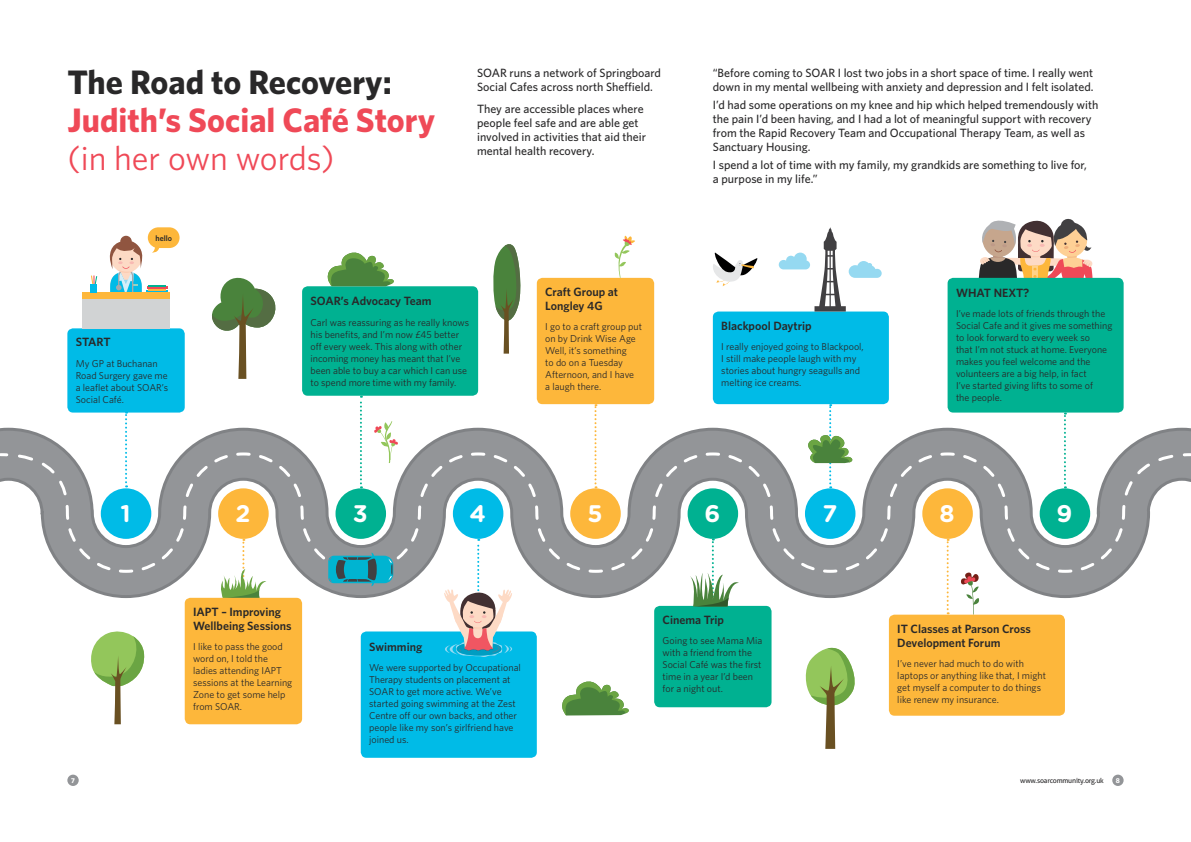
<style>
.page{position:relative;width:1191px;height:842px;background:#fff}
.page>*{position:absolute;margin:0;border:0;box-sizing:border-box;transform-origin:0 0}
.t1{font:700 34px "Whitney";color:#ef4957}
.t2{font:700 34px "Whitney";letter-spacing:-.005em;color:#292829}
.t3{font:34px "Whitney";color:#ef4957}
.t4{font:700 24px "Gotham Rounded";color:#fff}
.t5{font:500 12px/14px "Whitney";color:#292829}
.t6{font:600 12px/14px "Whitney";color:#292829}
.t7{font:10px/12px "Whitney";color:#292829}
.t8{font:600 8px "Whitney";color:#292829}
.t9{font:7px "Aller";letter-spacing:-.025em;color:#292829}
.t10{font:700 7px "Whitney";color:#fff}
</style>
<div class="page">
<svg style="left:978px;top:218px;width:115px;height:60px"></svg>
<svg style="left:804px;top:404px;width:49px;height:21px"></svg>
<svg style="left:0;top:426px;width:1191px;height:174px"></svg>
<div style="left:67px;top:328px;width:118px;height:85px;background:#00bbe7;border-radius:6px"></div>
<div style="left:185px;top:598px;width:117px;height:126px;background:#fdb73b;border-radius:6px"></div>
<div style="left:302px;top:286px;width:176px;height:110px;background:#00b191;border-radius:6px"></div>
<div style="left:361px;top:631px;width:176px;height:127px;background:#00bbe7;border-radius:6px"></div>
<div style="left:537px;top:278px;width:117px;height:126px;background:#fdb73b;border-radius:6px"></div>
<div style="left:654px;top:606px;width:117px;height:101px;background:#00b191;border-radius:6px"></div>
<div style="left:713px;top:311px;width:176px;height:93px;background:#00bbe7;border-radius:6px"></div>
<div style="left:947px;top:278px;width:176px;height:135px;background:#00b191;border-radius:6px"></div>
<svg style="left:0;top:451px;width:1191px;height:123px"></svg>
<div style="left:101px;top:488px;width:50px;height:51px;background:#00bbe7;border-radius:50%"></div>
<div style="left:218px;top:488px;width:51px;height:51px;background:#fdb73b;border-radius:50%"></div>
<div style="left:335px;top:488px;width:51px;height:51px;background:#00b191;border-radius:50%"></div>
<div style="left:453px;top:488px;width:50px;height:51px;background:#00bbe7;border-radius:50%"></div>
<div style="left:570px;top:488px;width:51px;height:51px;background:#fdb73b;border-radius:50%"></div>
<div style="left:687px;top:488px;width:51px;height:51px;background:#00b191;border-radius:50%"></div>
<div style="left:805px;top:488px;width:50px;height:51px;background:#00bbe7;border-radius:50%"></div>
<div style="left:922px;top:488px;width:50px;height:51px;background:#fdb73b;border-radius:50%"></div>
<div style="left:1039px;top:488px;width:51px;height:51px;background:#00b191;border-radius:50%"></div>
<svg style="left:125px;top:412px;width:2px;height:75px"></svg>
<svg style="left:301px;top:520px;width:121px;height:66px"></svg>
<svg style="left:960px;top:571px;width:21px;height:44px"></svg>
<svg style="left:805px;top:647px;width:50px;height:102px"></svg>
<svg style="left:493px;top:244px;width:28px;height:110px"></svg>
<svg style="left:212px;top:277px;width:64px;height:102px"></svg>
<svg style="left:562px;top:681px;width:67px;height:34px"></svg>
<svg style="left:690px;top:538px;width:49px;height:68px"></svg>
<svg style="left:91px;top:631px;width:54px;height:93px"></svg>
<svg style="left:374px;top:421px;width:24px;height:42px"></svg>
<svg style="left:360px;top:396px;width:2px;height:92px"></svg>
<svg style="left:594px;top:404px;width:2px;height:84px"></svg>
<svg style="left:1064px;top:413px;width:2px;height:75px"></svg>
<svg style="left:946px;top:539px;width:2px;height:75px"></svg>
<div style="left:889px;top:615px;width:176px;height:101px;background:#fdb73b;border-radius:6px"></div>
<svg style="left:613px;top:235px;width:23px;height:43px"></svg>
<svg style="left:778px;top:227px;width:103px;height:85px"></svg>
<div style="left:82px;top:292px;width:88px;height:36px;background:#d1d3d4"></div>
<div style="left:82px;top:292px;width:88px;height:7px;background:#fdb73b"></div>
<svg style="left:91px;top:276px;width:6px;height:8px"></svg>
<div style="left:91px;top:284px;width:6px;height:8px;background:#00bbe7"></div>
<svg style="left:109px;top:227px;width:70px;height:65px"></svg>
<svg style="left:713px;top:252px;width:45px;height:34px"></svg>
<svg style="left:443px;top:539px;width:69px;height:118px"></svg>
<svg style="left:327px;top:252px;width:67px;height:34px"></svg>
<div style="left:67px;top:775px;width:12px;height:11px;background:#939598;border-radius:50%"></div>
<div style="left:1112px;top:775px;width:11px;height:11px;background:#939598;border-radius:50%"></div>
<h1 class="t2" style="left:67px;top:60px;width:326px">The Road to Recovery:</h1>
<h1 class="t1" style="left:67px;top:98px;width:369px">Judith’s Social Café Story</h1>
<h1 class="t3" style="left:67px;top:136px;width:269px">(in her own words)</h1>
<p class="t5" style="left:477px;top:65px;width:185px">SOAR runs a network of Springboard<br>Social Cafes across north Sheffield.</p>
<p class="t5" style="left:477px;top:102px;width:170px">They are accessible places where people feel safe and are able get involved in activities that aid their mental health recovery.</p>
<p class="t8" style="left:155px;top:232px;width:18px">hello</p>
<p class="t6" style="left:76px;top:335px;width:36px">START</p>
<p class="t7" style="left:76px;top:357px;width:94px">My GP at Buchanan<br>Road Surgery gave me a leaflet about SOAR’s<br>Social Café.</p>
<p class="t6" style="left:310px;top:294px;width:123px">SOAR’s Advocacy Team</p>
<p class="t7" style="left:310px;top:316px;width:160px">Carl was reassuring as he really knows his benefits, and I’m now £45 better off every week. This along with other incoming money has meant that I’ve been able to buy a car which I can use to spend more time with my family.</p>
<p class="t6" style="left:545px;top:284px;width:74px">Craft Group at<br>Longley 4G</p>
<p class="t7" style="left:545px;top:321px;width:98px">I go to a craft group put on by Drink Wise Age<br>Well, it’s something<br>to do on a Tuesday<br>Afternoon, and I have<br>a laugh there.</p>
<p class="t5" style="left:713px;top:66px;width:382px">“Before coming to SOAR I lost two jobs in a short space of time. I really went down in my mental wellbeing with anxiety and depression and I felt isolated.</p>
<p class="t5" style="left:713px;top:98px;width:387px">I’d had some operations on my knee and hip which helped tremendously with the pain I’d been having, and I had a lot of meaningful support with recovery from the Rapid Recovery Team and Occupational Therapy Team, as well as Sanctuary Housing.</p>
<p class="t5" style="left:713px;top:158px;width:375px">I spend a lot of time with my family, my grandkids are something to live for, a purpose in my life.”</p>
<p class="t6" style="left:721px;top:318px;width:92px">Blackpool Daytrip</p>
<p class="t7" style="left:721px;top:340px;width:144px">I really enjoyed going to Blackpool,<br>I still make people laugh with my stories about hungry seagulls and melting ice creams.</p>
<p class="t6" style="left:956px;top:285px;width:75px">WHAT NEXT?</p>
<p class="t7" style="left:956px;top:308px;width:158px">I’ve made lots of friends through the<br>Social Cafe and it gives me something to look forward to every week so<br>that I’m not stuck at home. Everyone makes you feel welcome and the volunteers are a big help, in fact<br>I’ve started giving lifts to some of<br>the people.</p>
<h2 class="t4" style="left:121px;top:496px;width:12px">1</h2>
<h2 class="t4" style="left:235px;top:496px;width:16px">2</h2>
<h2 class="t4" style="left:353px;top:496px;width:16px">3</h2>
<h2 class="t4" style="left:469px;top:496px;width:18px">4</h2>
<h2 class="t4" style="left:587px;top:496px;width:17px">5</h2>
<h2 class="t4" style="left:704px;top:496px;width:17px">6</h2>
<h2 class="t4" style="left:822px;top:496px;width:16px">7</h2>
<h2 class="t4" style="left:939px;top:496px;width:17px">8</h2>
<h2 class="t4" style="left:1056px;top:496px;width:17px">9</h2>
<p class="t6" style="left:193px;top:604px;width:100px">IAPT – Improving<br>Wellbeing Sessions</p>
<p class="t7" style="left:193px;top:640px;width:101px">I like to pass the good word on, I told the ladies attending IAPT sessions at the Learning<br>Zone to get some help from SOAR.</p>
<p class="t6" style="left:369px;top:639px;width:55px">Swimming</p>
<p class="t7" style="left:369px;top:661px;width:153px">We were supported by Occupational<br>Therapy students on placement at<br>SOAR to get more active. We’ve started going swimming at the Zest<br>Centre off our own backs, and other people like my son’s girlfriend have joined us.</p>
<p class="t6" style="left:662px;top:612px;width:63px">Cinema Trip</p>
<p class="t7" style="left:662px;top:635px;width:101px">Going to see Mama Mia with a friend from the<br>Social Café was the first time in a year I’d been for a night out.</p>
<p class="t6" style="left:897px;top:621px;width:135px">IT Classes at Parson Cross<br>Development Forum</p>
<p class="t7" style="left:897px;top:657px;width:150px">I’ve never had much to do with laptops or anything like that, I might get myself a computer to do things like renew my insurance.</p>
<p class="t10" style="left:71px;top:776px;width:5px">7</p>
<p class="t9" style="left:1020px;top:776px;width:85px">www.soarcommunity.org.uk</p>
<p class="t10" style="left:1115px;top:776px;width:6px">8</p>
</div>
